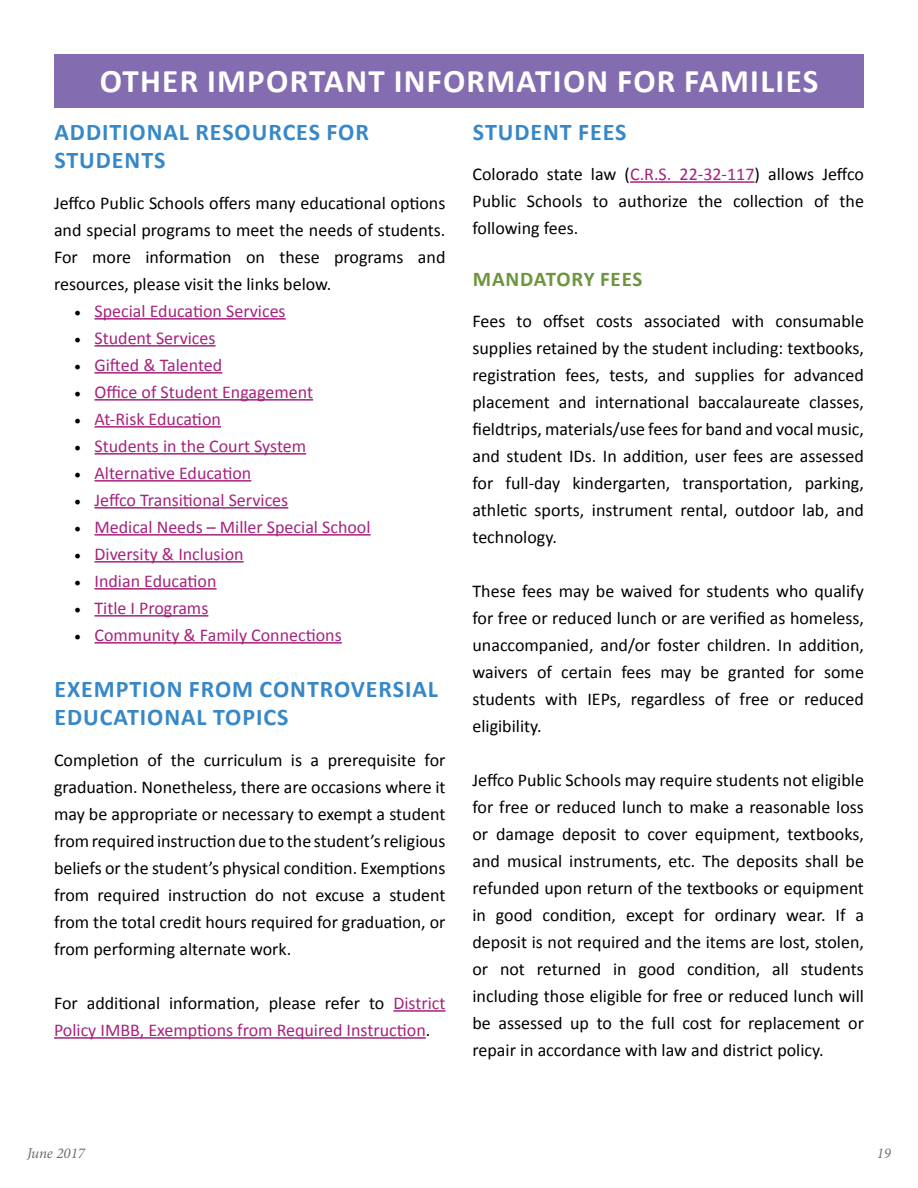
<style>
.page{position:relative;width:918px;height:1188px;background:#fff}
.page>*{position:absolute;margin:0;border:0;box-sizing:border-box;transform-origin:0 0}
.t1{font:700 33px "Calibri";letter-spacing:.04em;color:#fff}
.t2{font:700 24px/28.8px "Calibri";letter-spacing:.04em;color:#3788c8}
.t3{font:700 21px "Calibri";letter-spacing:.04em;color:#6d953e}
.t4{font:18px/27px "Calibri";color:#000;text-align:justify}
.t5{font:18px/27px "Calibri";color:#a6227d}
.t6{font:italic 15px "Minion Pro";color:#6b6f70}
.s1{font-family:"Minion Pro";color:#000}
.s2{color:#000}
.s3{color:#a6227d}
</style>
<div class="page">
<hr style="left:94px;top:318px;width:192px;height:2px;background:#a6227d">
<hr style="left:94px;top:345px;width:122px;height:2px;background:#a6227d">
<hr style="left:94px;top:372px;width:128px;height:2px;background:#a6227d">
<hr style="left:94px;top:399px;width:219px;height:2px;background:#a6227d">
<hr style="left:94px;top:426px;width:127px;height:2px;background:#a6227d">
<hr style="left:94px;top:453px;width:212px;height:2px;background:#a6227d">
<hr style="left:94px;top:480px;width:157px;height:2px;background:#a6227d">
<hr style="left:94px;top:507px;width:194px;height:2px;background:#a6227d">
<hr style="left:94px;top:534px;width:277px;height:2px;background:#a6227d">
<hr style="left:94px;top:561px;width:150px;height:2px;background:#a6227d">
<hr style="left:94px;top:588px;width:123px;height:2px;background:#a6227d">
<hr style="left:94px;top:615px;width:114px;height:2px;background:#a6227d">
<hr style="left:94px;top:642px;width:248px;height:2px;background:#a6227d">
<hr style="left:393px;top:1010px;width:52px;height:2px;background:#a6227d">
<hr style="left:54px;top:1037px;width:372px;height:2px;background:#a6227d">
<hr style="left:630px;top:181px;width:125px;height:2px;background:#a6227d">
<div style="left:54px;top:54px;width:810px;height:54px;background:#836cb0"></div>
<h1 class="t1" style="left:100px;top:60px;width:720px">OTHER IMPORTANT INFORMATION FOR FAMILIES</h1>
<h2 class="t2" style="left:54px;top:117px;width:316px">ADDITIONAL RESOURCES FOR<br>STUDENTS</h2>
<p class="t4" style="left:54px;top:189px;width:393px">Jeffco Public Schools offers many educational options and special programs to meet the needs of students.<br>For more information on these programs and resources, please visit the links below.</p>
<p class="t5" style="left:74px;top:297px;width:213px"><span class="s1">•</span> Special Education Services</p>
<p class="t5" style="left:74px;top:324px;width:143px"><span class="s1">•</span> Student Services</p>
<p class="t5" style="left:74px;top:351px;width:150px"><span class="s1">•</span> Gifted &amp; Talented</p>
<p class="t5" style="left:74px;top:378px;width:240px"><span class="s1">•</span> Office of Student Engagement</p>
<p class="t5" style="left:74px;top:405px;width:148px"><span class="s1">•</span> At-Risk Education</p>
<p class="t5" style="left:74px;top:432px;width:233px"><span class="s1">•</span> Students in the Court System</p>
<p class="t5" style="left:74px;top:459px;width:179px"><span class="s1">•</span> Alternative Education</p>
<p class="t5" style="left:74px;top:486px;width:216px"><span class="s1">•</span> Jeffco Transitional Services</p>
<p class="t5" style="left:74px;top:513px;width:298px"><span class="s1">•</span> Medical Needs – Miller Special School</p>
<p class="t5" style="left:74px;top:540px;width:171px"><span class="s1">•</span> Diversity &amp; Inclusion</p>
<p class="t5" style="left:74px;top:567px;width:144px"><span class="s1">•</span> Indian Education</p>
<p class="t5" style="left:74px;top:594px;width:136px"><span class="s1">•</span> Title I Programs</p>
<p class="t5" style="left:74px;top:621px;width:269px"><span class="s1">•</span> Community &amp; Family Connections</p>
<h2 class="t2" style="left:54px;top:674px;width:385px">EXEMPTION FROM CONTROVERSIAL<br>EDUCATIONAL TOPICS</h2>
<p class="t4" style="left:54px;top:746px;width:393px">Completion of the curriculum is a prerequisite for graduation. Nonetheless, there are occasions where it may be appropriate or necessary to exempt a student from required instruction due to the student’s religious beliefs or the student’s physical condition. Exemptions from required instruction do not excuse a student from the total credit hours required for graduation, or from performing alternate work.</p>
<p class="t5" style="left:54px;top:989px;width:393px"><span class="s2">For additional information, please refer to</span> District<br>Policy IMBB, Exemptions from Required Instruction<span class="s2">.</span></p>
<h2 class="t2" style="left:473px;top:117px;width:155px">STUDENT FEES</h2>
<p class="t4" style="left:472px;top:161px;width:393px">Colorado state law (<span class="s3">C.R.S. 22-32-117</span>) allows Jeffco Public Schools to authorize the collection of the following fees.</p>
<p class="t3" style="left:473px;top:266px;width:171px">MANDATORY FEES</p>
<p class="t4" style="left:472px;top:307px;width:393px">Fees to offset costs associated with consumable supplies retained by the student including: textbooks, registration fees, tests, and supplies for advanced placement and international baccalaureate classes, fieldtrips, materials/use fees for band and vocal music, and student IDs. In addition, user fees are assessed for full-day kindergarten, transportation, parking, athletic sports, instrument rental, outdoor lab, and technology.</p>
<p class="t4" style="left:472px;top:577px;width:393px">These fees may be waived for students who qualify for free or reduced lunch or are verified as homeless, unaccompanied, and/or foster children. In addition, waivers of certain fees may be granted for some students with IEPs, regardless of free or reduced eligibility.</p>
<p class="t4" style="left:472px;top:766px;width:393px">Jeffco Public Schools may require students not eligible for free or reduced lunch to make a reasonable loss or damage deposit to cover equipment, textbooks, and musical instruments, etc. The deposits shall be refunded upon return of the textbooks or equipment in good condition, except for ordinary wear. If a deposit is not required and the items are lost, stolen, or not returned in good condition, all students including those eligible for free or reduced lunch will be assessed up to the full cost for replacement or repair in accordance with law and district policy.</p>
<p class="t6" style="left:27px;top:1143px;width:60px">June 2017</p>
<p class="t6" style="left:877px;top:1143px;width:16px">19</p>
</div>
